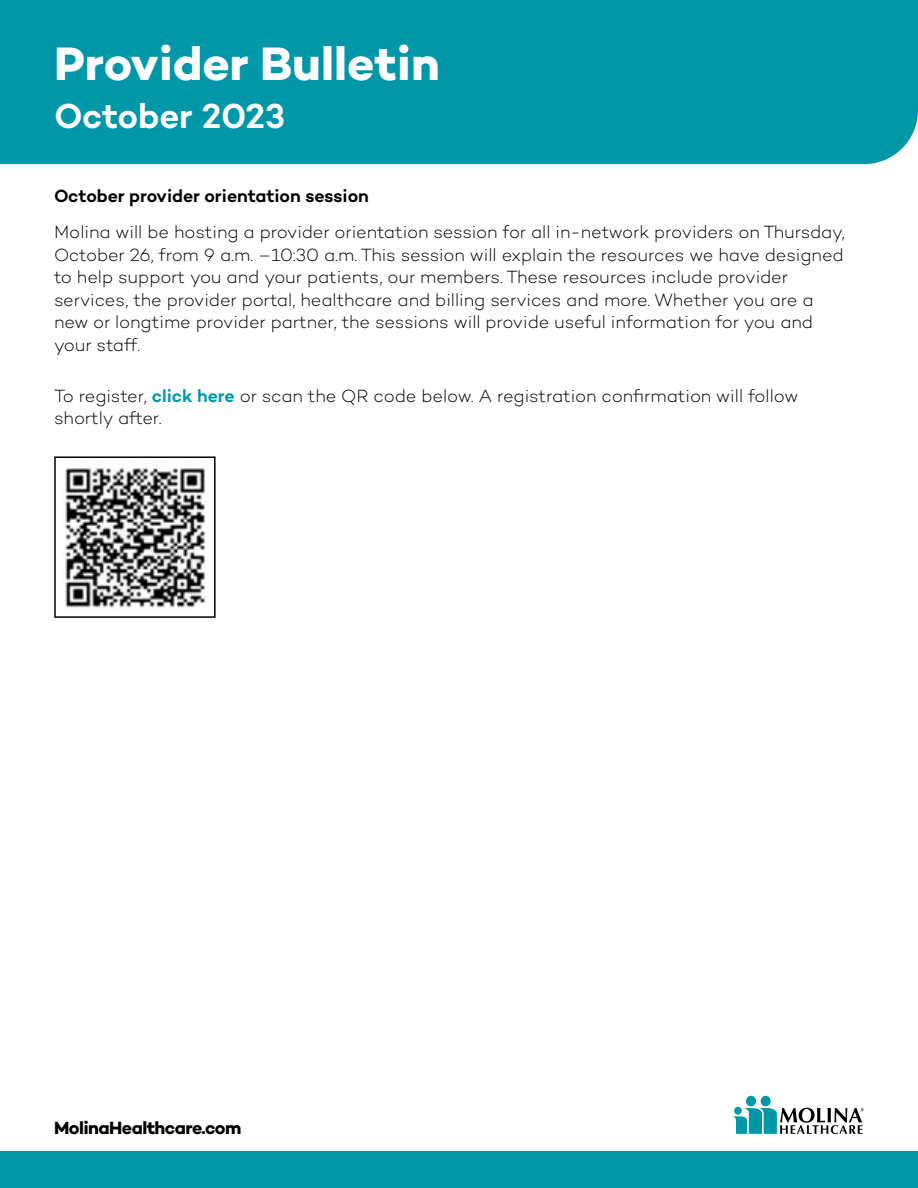
<style>
.page{position:relative;width:918px;height:1188px;background:#fff}
.page>*{position:absolute;margin:0;border:0;box-sizing:border-box;transform-origin:0 0}
.t1{font:700 47.7px "Campton";color:#fff}
.t2{font:600 35.4px "Campton";letter-spacing:-.01em;color:#fff}
.t3{font:300 18px/22.5px "Campton";letter-spacing:-.01em;color:#000}
.t4{font:600 18px "Campton";letter-spacing:-.005em;color:#000}
.t5{font:700 18px "Campton";letter-spacing:-.03em;color:#000}
.s1{font-weight:600;color:#0098a9}
</style>
<div class="page">
<div style="left:0;top:1151px;width:918px;height:37px;background:#0098a9"></div>
<div style="left:761px;top:1096px;width:10px;height:10px;background:#0098a9;border-radius:50%"></div>
<div style="left:746px;top:1096px;width:10px;height:10px;background:#0098a9;border-radius:50%"></div>
<svg style="left:733px;top:1108px;width:131px;height:26px"></svg>
<div style="left:734px;top:1107px;width:8px;height:8px;background:#0098a9;border-radius:50%"></div>
<div style="left:54px;top:456px;width:162px;height:162px;border:2px solid #000"></div>
<img style="left:64px;top:466px;width:142px;height:144px">
<div style="left:0;top:0;width:918px;height:164px;background:#0098a9"></div>
<h1 class="t1" style="left:54px;top:33px;width:387px">Provider Bulletin</h1>
<h2 class="t2" style="left:54px;top:94px;width:233px">October 2023</h2>
<p class="t4" style="left:54px;top:184px;width:316px">October provider orientation session</p>
<p class="t3" style="left:54px;top:221px;width:792px">Molina will be hosting a provider orientation session for all in-network providers on Thursday, October 26, from 9 a.m. –10:30 a.m. This session will explain the resources we have designed to help support you and your patients, our members. These resources include provider services, the provider portal, healthcare and billing services and more. Whether you are a new or longtime provider partner, the sessions will provide useful information for you and your staff.</p>
<p class="t3" style="left:54px;top:384px;width:746px">To register, <span class="s1">click here</span> or scan the QR code below. A registration confirmation will follow shortly after.</p>
<p class="t5" style="left:54px;top:1116px;width:189px">MolinaHealthcare.com</p>
</div>
